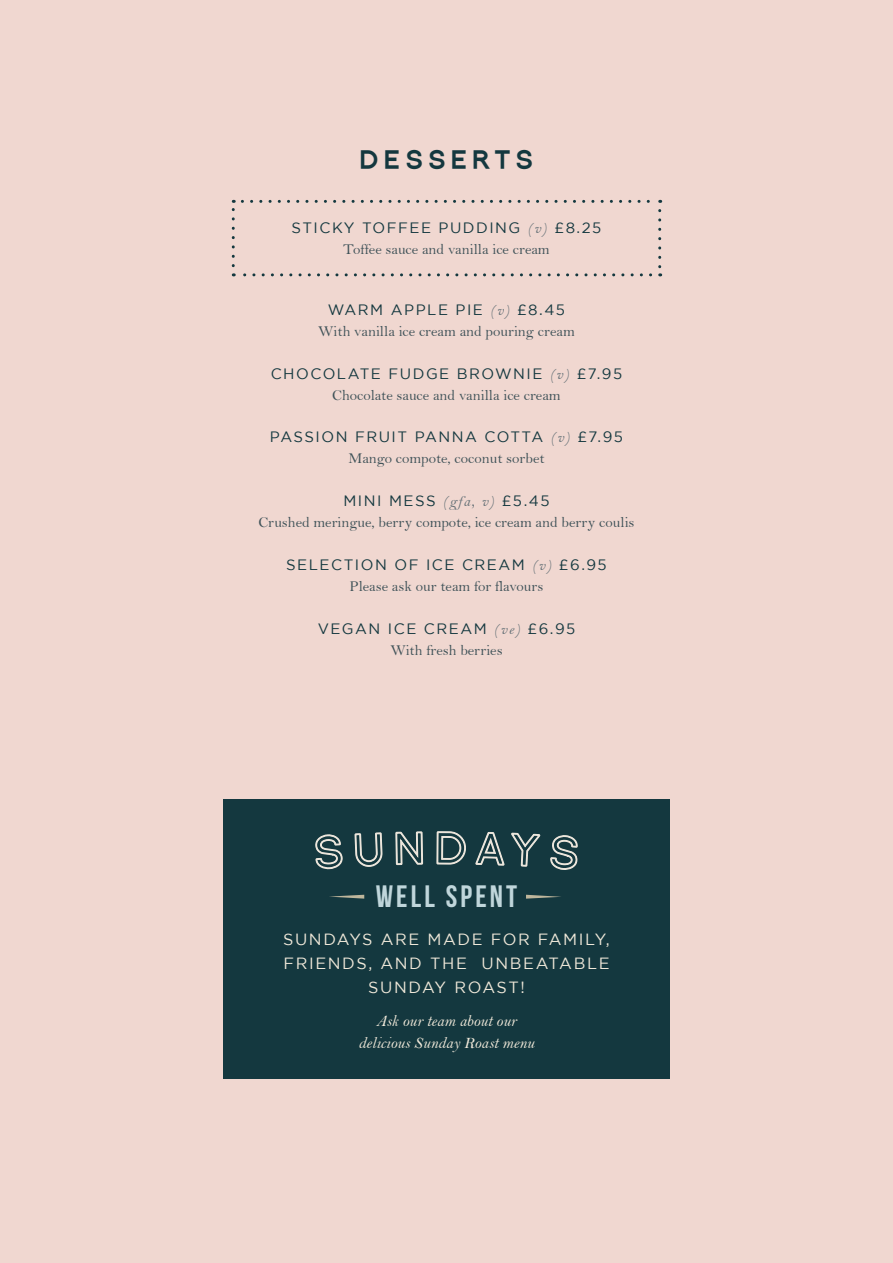
<style>
.page{position:relative;width:893px;height:1263px;background:#f0d7d0}
.page>*{position:absolute;margin:0;border:0;box-sizing:border-box;transform-origin:0 0}
.t1{font:700 30.9px "Bebas Neue";letter-spacing:.1em;color:#c0d6db}
.t2{font:900 24.75px "Florencesans";letter-spacing:.2em;color:#14383f}
.t3{font:16.2px/24.3px "Gotham";letter-spacing:.1em;color:#efe8d9;text-align:center}
.t4{font:16.2px/21.6px "Bell MT Italic";color:#efe8d9;text-align:center}
.t5{font:15px "Bell";color:#3f5258}
.t6{font:15px "Gotham";letter-spacing:.1em;color:#14383f}
.s1{font-family:"Bell MT Italic";color:#647076}
</style>
<div class="page">
<div style="left:223px;top:799px;width:447px;height:279px;background:#14383f"></div>
<svg style="left:232px;top:200px;width:3px;height:66px"></svg>
<svg style="left:242px;top:200px;width:419px;height:3px"></svg>
<svg style="left:658px;top:211px;width:3px;height:65px"></svg>
<svg style="left:233px;top:273px;width:418px;height:3px"></svg>
<svg style="left:316px;top:831px;width:261px;height:68px"></svg>
<h2 class="t2" style="left:360px;top:146px;width:175px">DESSERTS</h2>
<p class="t6" style="left:292px;top:219px;width:311px">STICKY TOFFEE PUDDING <span class="s1">(v)</span> £8.25</p>
<p class="t5" style="left:343px;top:240px;width:208px">Toffee sauce and vanilla ice cream</p>
<p class="t6" style="left:328px;top:301px;width:239px">WARM APPLE PIE <span class="s1">(v)</span> £8.45</p>
<p class="t5" style="left:318px;top:322px;width:258px">With vanilla ice cream and pouring cream</p>
<p class="t6" style="left:271px;top:365px;width:353px">CHOCOLATE FUDGE BROWNIE <span class="s1">(v)</span> £7.95</p>
<p class="t5" style="left:332px;top:386px;width:230px">Chocolate sauce and vanilla ice cream</p>
<p class="t6" style="left:270px;top:429px;width:355px">PASSION FRUIT PANNA COTTA <span class="s1">(v)</span> £7.95</p>
<p class="t5" style="left:348px;top:450px;width:198px">Mango compote, coconut sorbet</p>
<p class="t6" style="left:343px;top:492px;width:208px">MINI MESS <span class="s1">(gfa, v)</span> £5.45</p>
<p class="t5" style="left:258px;top:513px;width:377px">Crushed meringue, berry compote, ice cream and berry coulis</p>
<p class="t6" style="left:286px;top:556px;width:322px">SELECTION OF ICE CREAM <span class="s1">(v)</span> £6.95</p>
<p class="t5" style="left:349px;top:577px;width:196px">Please ask our team for flavours</p>
<p class="t6" style="left:318px;top:620px;width:259px">VEGAN ICE CREAM <span class="s1">(ve)</span> £6.95</p>
<p class="t5" style="left:390px;top:641px;width:114px">With fresh berries</p>
<h1 class="t1" style="left:376px;top:880px;width:143px">WELL SPENT</h1>
<p class="t3" style="left:283px;top:927px;width:328px">SUNDAYS ARE MADE FOR FAMILY,<br>FRIENDS, AND THE UNBEATABLE<br>SUNDAY ROAST!</p>
<p class="t4" style="left:358px;top:1010px;width:178px">Ask our team about our delicious Sunday Roast menu</p>
</div>
